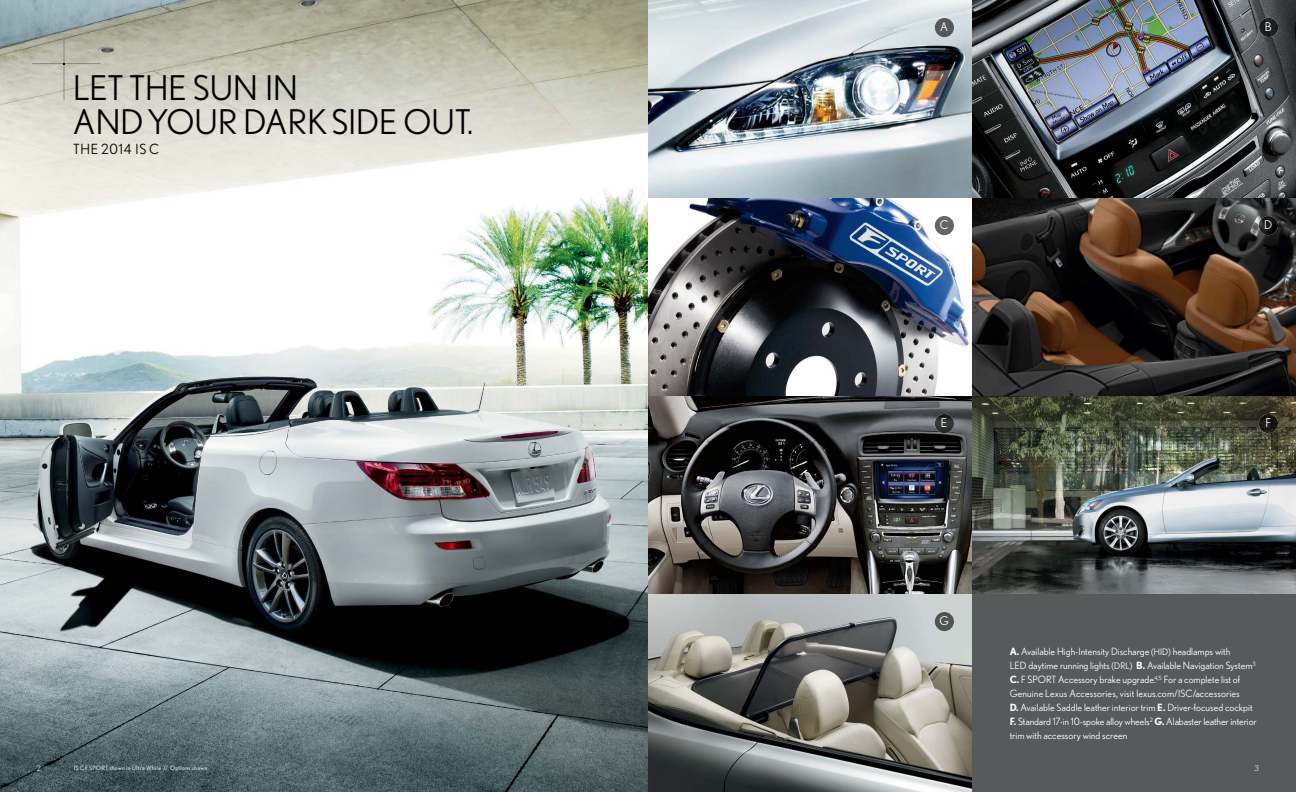
<style>
.page{position:relative;width:1296px;height:792px;background:#fff}
.page>*{position:absolute;margin:0;border:0;box-sizing:border-box;transform-origin:0 0}
.t1{font:34px/34px "Nobel";color:#000}
.t2{font:14px "Nobel";letter-spacing:.05em;color:#000}
.t3{font:12px "Nobel";color:#fff}
.t4{font:10px/14px "Nobel";color:#fff}
.t5{font:8px "Nobel";color:#dcddde}
.t6{font:6px "Nobel";letter-spacing:.04em;color:#dcddde}
.s1{font-weight:700}
.s2{font-size:9.5px}
.s3{font-size:9px}
</style>
<div class="page">
<div style="left:972px;top:594px;width:324px;height:198px;background:#58595b"></div>
<img style="left:648px;top:0;width:648px;height:396px">
<img style="left:0;top:0;width:648px;height:792px">
<img style="left:648px;top:396px;width:324px;height:396px">
<img style="left:972px;top:396px;width:324px;height:198px">
<img style="left:64px;top:36px;width:1px;height:64px">
<img style="left:32px;top:64px;width:68px;height:1px">
<img style="left:935px;top:18px;width:19px;height:19px;border-radius:10px">
<img style="left:1259px;top:18px;width:19px;height:19px;border-radius:10px">
<img style="left:935px;top:216px;width:19px;height:19px;border-radius:10px">
<img style="left:1259px;top:216px;width:19px;height:19px;border-radius:10px">
<img style="left:935px;top:414px;width:19px;height:19px;border-radius:10px">
<img style="left:1259px;top:414px;width:19px;height:19px;border-radius:10px">
<img style="left:935px;top:612px;width:19px;height:19px;border-radius:10px">
<h1 class="t1" style="left:73px;top:71px;width:402px">LET THE SUN IN<br>AND YOUR DARK SIDE OUT.</h1>
<h2 class="t2" style="left:73px;top:141px;width:88px">THE 2014 IS C</h2>
<p class="t3" style="left:940px;top:20px;width:10px">A</p>
<p class="t3" style="left:1265px;top:20px;width:8px">B</p>
<p class="t3" style="left:940px;top:218px;width:10px">C</p>
<p class="t3" style="left:1264px;top:218px;width:10px">D</p>
<p class="t3" style="left:941px;top:416px;width:8px">E</p>
<p class="t3" style="left:1265px;top:416px;width:7px">F</p>
<p class="t3" style="left:939px;top:614px;width:11px">G</p>
<p class="t4" style="left:1010px;top:644px;width:249px"><span class="s1">A.</span> Available High-Intensity Discharge <span class="s2">(</span><span class="s3">HID</span><span class="s2">)</span> headlamps with<br>LED daytime running lights <span class="s2">(</span><span class="s3">DRL</span><span class="s2">)</span> <span class="s1">B.</span> Available Navigation System<sup>3<br></sup><span class="s1">C.</span> F SPORT Accessory brake upgrade.<sup>4,5</sup> For a complete list of Genuine Lexus Accessories, visit lexus.com/ISC/accessories<br><span class="s1">D.</span> Available Saddle leather interior trim <span class="s1">E.</span> Driver-focused cockpit <span class="s1">F.</span> Standard 17-in 10-spoke alloy wheels<sup>2</sup> <span class="s1">G.</span> Alabaster leather interior trim with accessory wind screen</p>
<p class="t5" style="left:36px;top:764px;width:6px">2</p>
<p class="t6" style="left:74px;top:765px;width:137px">IS C F SPORT shown in Ultra White // Options shown.</p>
<p class="t5" style="left:1255px;top:764px;width:6px">3</p>
</div>
